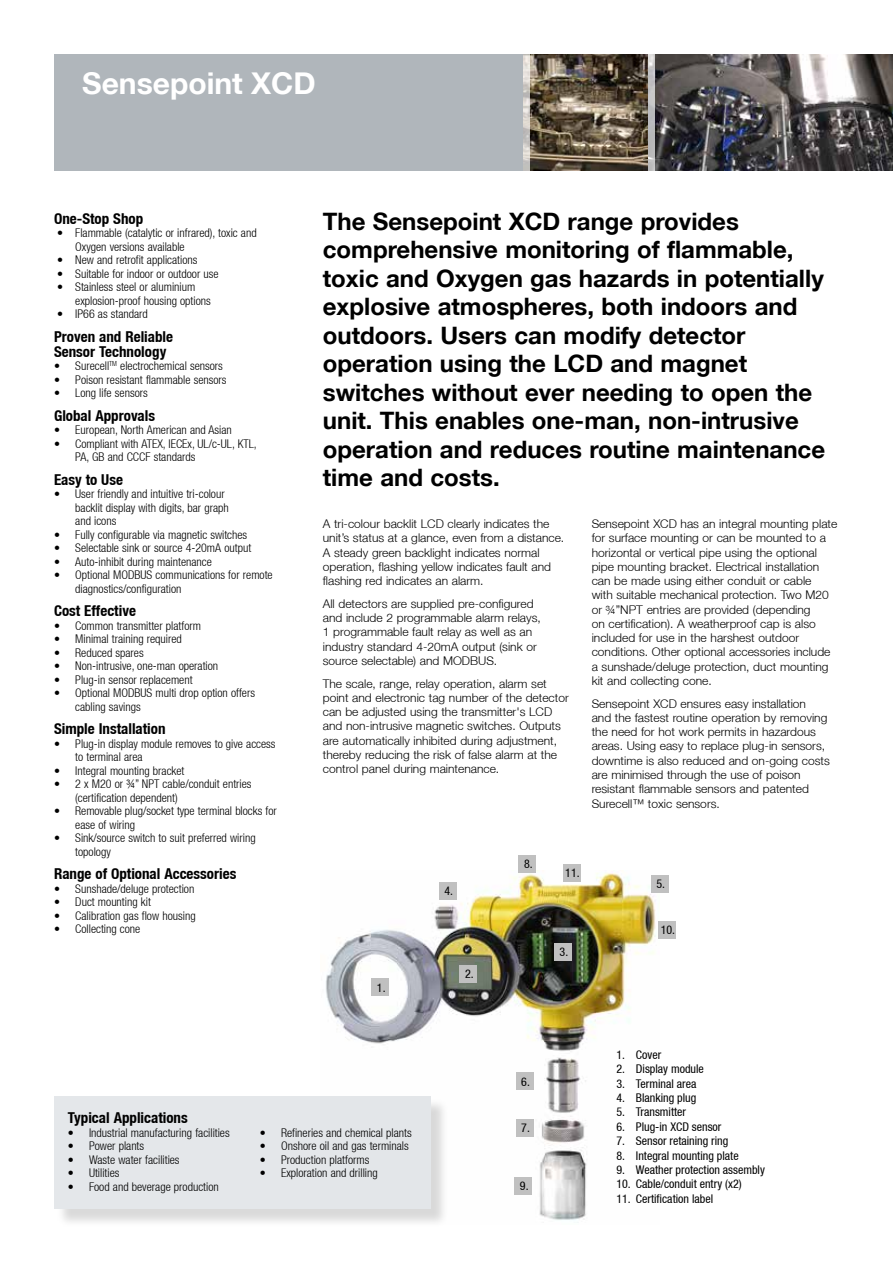
<style>
.page{position:relative;width:893px;height:1263px;background:#fff}
.page>*{position:absolute;margin:0;border:0;box-sizing:border-box;transform-origin:0 0}
.t1{font:700 30px "Helvetica Neue LT";color:#fff}
.t2{font:700 24px/28.5px "Helvetica Neue LT";color:#000}
.t3{font:700 condensed 15px/15px "Helvetica Neue LT";color:#000}
.t4{font:300 12px/14.2px "Helvetica Neue LT";color:#000}
.t5{font:300 condensed 12px/13.5px "Helvetica Neue LT";color:#000}
.t6{font:condensed 12px "Helvetica Neue LT";color:#000}
</style>
<div class="page">
<img style="left:326px;top:870px;width:333px;height:353px">
<div style="left:54px;top:54px;width:839px;height:116px;background:#b0b6bb"></div>
<img style="left:530px;top:54px;width:118px;height:116px">
<img style="left:655px;top:54px;width:238px;height:116px">
<svg style="left:523px;top:54px;width:7px;height:117px"></svg>
<svg style="left:648px;top:54px;width:7px;height:117px"></svg>
<div style="left:371px;top:979px;width:18px;height:17px;background:#c0c0c0"></div>
<div style="left:459px;top:965px;width:18px;height:17px;background:#c0c0c0"></div>
<div style="left:554px;top:943px;width:18px;height:18px;background:#c0c0c0"></div>
<div style="left:439px;top:882px;width:17px;height:17px;background:#c0c0c0"></div>
<div style="left:519px;top:855px;width:17px;height:18px;background:#c0c0c0"></div>
<div style="left:514px;top:1177px;width:18px;height:18px;background:#c0c0c0"></div>
<div style="left:658px;top:921px;width:18px;height:18px;background:#c0c0c0"></div>
<div style="left:563px;top:864px;width:17px;height:17px;background:#c0c0c0"></div>
<div style="left:651px;top:875px;width:17px;height:17px;background:#c0c0c0"></div>
<div style="left:516px;top:1073px;width:17px;height:17px;background:#c0c0c0"></div>
<div style="left:516px;top:1119px;width:17px;height:17px;background:#c0c0c0"></div>
<div style="left:57px;top:1098px;width:392px;height:129px;background:#000;opacity:.15"></div>
<div style="left:54px;top:1096px;width:377px;height:113px;background:#e4e7ea"></div>
<h1 class="t1" style="left:82px;top:65px;width:235px">Sensepoint XCD</h1>
<p class="t3" style="left:54px;top:211px;width:91px">One-Stop Shop</p>
<p class="t5" style="left:75px;top:226px;width:183px;text-indent:-18px">• Flammable (catalytic or infrared), toxic and<br>Oxygen versions available</p>
<p class="t5" style="left:57px;top:253px;width:142px">• New and retrofit applications</p>
<p class="t5" style="left:57px;top:267px;width:163px">• Suitable for indoor or outdoor use</p>
<p class="t5" style="left:75px;top:280px;width:137px;text-indent:-18px">• Stainless steel or aluminium explosion-proof housing options</p>
<p class="t5" style="left:57px;top:307px;width:92px">• IP66 as standard</p>
<p class="t3" style="left:54px;top:329px;width:121px">Proven and Reliable<br>Sensor Technology</p>
<p class="t5" style="left:54px;top:359px;width:170px">• Surecell<sup>TM</sup> electrochemical sensors</p>
<p class="t5" style="left:54px;top:373px;width:174px">• Poison resistant flammable sensors</p>
<p class="t5" style="left:54px;top:386px;width:95px">• Long life sensors</p>
<p class="t3" style="left:54px;top:408px;width:102px">Global Approvals</p>
<p class="t5" style="left:54px;top:423px;width:179px">• European, North American and Asian</p>
<p class="t5" style="left:75px;top:437px;width:183px;text-indent:-21px">• Compliant with ATEX, IECEx, UL/c-UL, KTL,<br>PA, GB and CCCF standards</p>
<p class="t3" style="left:54px;top:472px;width:70px">Easy to Use</p>
<p class="t5" style="left:75px;top:487px;width:155px;text-indent:-21px">• User friendly and intuitive tri-colour backlit display with digits, bar graph and icons</p>
<p class="t5" style="left:54px;top:528px;width:195px">• Fully configurable via magnetic switches</p>
<p class="t5" style="left:54px;top:541px;width:199px">• Selectable sink or source 4-20mA output</p>
<p class="t5" style="left:54px;top:555px;width:159px">• Auto-inhibit during maintenance</p>
<p class="t5" style="left:75px;top:568px;width:199px;text-indent:-21px">• Optional MODBUS communications for remote diagnostics/configuration</p>
<p class="t3" style="left:54px;top:603px;width:83px">Cost Effective</p>
<p class="t5" style="left:54px;top:619px;width:149px">• Common transmitter platform</p>
<p class="t5" style="left:54px;top:632px;width:129px">• Minimal training required</p>
<p class="t5" style="left:54px;top:646px;width:91px">• Reduced spares</p>
<p class="t5" style="left:54px;top:659px;width:166px">• Non-intrusive, one-man operation</p>
<p class="t5" style="left:54px;top:673px;width:140px">• Plug-in sensor replacement</p>
<p class="t5" style="left:75px;top:686px;width:181px;text-indent:-21px">• Optional MODBUS multi drop option offers cabling savings</p>
<p class="t3" style="left:54px;top:721px;width:113px">Simple Installation</p>
<p class="t5" style="left:75px;top:737px;width:202px;text-indent:-21px">• Plug-in display module removes to give access to terminal area</p>
<p class="t5" style="left:54px;top:764px;width:132px">• Integral mounting bracket</p>
<p class="t5" style="left:75px;top:777px;width:178px;text-indent:-21px">• 2 x M20 or ¾” NPT cable/conduit entries (certification dependent)</p>
<p class="t5" style="left:75px;top:804px;width:203px;text-indent:-21px">• Removable plug/socket type terminal blocks for ease of wiring</p>
<p class="t5" style="left:75px;top:831px;width:182px;text-indent:-21px">• Sink/source switch to suit preferred wiring topology</p>
<p class="t3" style="left:54px;top:866px;width:184px">Range of Optional Accessories</p>
<p class="t5" style="left:54px;top:882px;width:142px">• Sunshade/deluge protection</p>
<p class="t5" style="left:54px;top:895px;width:98px">• Duct mounting kit</p>
<p class="t5" style="left:54px;top:909px;width:143px">• Calibration gas flow housing</p>
<p class="t5" style="left:54px;top:922px;width:88px">• Collecting cone</p>
<p class="t2" style="left:323px;top:206px;width:504px">The Sensepoint XCD range provides comprehensive monitoring of flammable, toxic and Oxygen gas hazards in potentially explosive atmospheres, both indoors and outdoors. Users can modify detector operation using the LCD and magnet switches without ever needing to open the unit. This enables one-man, non-intrusive operation and reduces routine maintenance time and costs.</p>
<p class="t4" style="left:323px;top:516px;width:243px">A tri-colour backlit LCD clearly indicates the unit’s status at a glance, even from a distance.<br>A steady green backlight indicates normal operation, flashing yellow indicates fault and flashing red indicates an alarm.</p>
<p class="t4" style="left:323px;top:596px;width:219px">All detectors are supplied pre-configured and include 2 programmable alarm relays, 1 programmable fault relay as well as an industry standard 4-20mA output (sink or source selectable) and MODBUS.</p>
<p class="t4" style="left:323px;top:676px;width:247px">The scale, range, relay operation, alarm set point and electronic tag number of the detector can be adjusted using the transmitter's LCD and non-intrusive magnetic switches. Outputs are automatically inhibited during adjustment, thereby reducing the risk of false alarm at the control panel during maintenance.</p>
<p class="t4" style="left:592px;top:516px;width:247px">Sensepoint XCD has an integral mounting plate for surface mounting or can be mounted to a horizontal or vertical pipe using the optional pipe mounting bracket. Electrical installation can be made using either conduit or cable<br>with suitable mechanical protection. Two M20 or ¾”NPT entries are provided (depending<br>on certification). A weatherproof cap is also included for use in the harshest outdoor conditions. Other optional accessories include a sunshade/deluge protection, duct mounting kit and collecting cone.</p>
<p class="t4" style="left:592px;top:696px;width:240px">Sensepoint XCD ensures easy installation<br>and the fastest routine operation by removing the need for hot work permits in hazardous areas. Using easy to replace plug-in sensors, downtime is also reduced and on-going costs are minimised through the use of poison resistant flammable sensors and patented Surecell™ toxic sensors.</p>
<p class="t6" style="left:377px;top:980px;width:10px">1.</p>
<p class="t6" style="left:444px;top:884px;width:10px">4.</p>
<p class="t6" style="left:465px;top:966px;width:10px">2.</p>
<p class="t6" style="left:524px;top:857px;width:10px">8.</p>
<p class="t6" style="left:565px;top:866px;width:16px">11.</p>
<p class="t6" style="left:560px;top:945px;width:10px">3.</p>
<p class="t6" style="left:656px;top:877px;width:10px">5.</p>
<p class="t6" style="left:661px;top:923px;width:16px">10.</p>
<p class="t3" style="left:68px;top:1110px;width:121px">Typical Applications</p>
<p class="t5" style="left:68px;top:1126px;width:163px">• Industrial manufacturing facilities</p>
<p class="t5" style="left:68px;top:1139px;width:78px">• Power plants</p>
<p class="t5" style="left:68px;top:1153px;width:113px">• Waste water facilities</p>
<p class="t5" style="left:68px;top:1166px;width:53px">• Utilities</p>
<p class="t5" style="left:68px;top:1180px;width:152px">• Food and beverage production</p>
<p class="t5" style="left:260px;top:1126px;width:154px">• Refineries and chemical plants</p>
<p class="t5" style="left:260px;top:1139px;width:150px">• Onshore oil and gas terminals</p>
<p class="t5" style="left:260px;top:1153px;width:111px">• Production platforms</p>
<p class="t5" style="left:260px;top:1166px;width:119px">• Exploration and drilling</p>
<p class="t6" style="left:521px;top:1074px;width:10px">6.</p>
<p class="t6" style="left:521px;top:1121px;width:10px">7.</p>
<p class="t6" style="left:520px;top:1179px;width:10px">9.</p>
<p class="t6" style="left:616px;top:1047px;width:46px">1. Cover</p>
<p class="t6" style="left:616px;top:1062px;width:89px">2. Display module</p>
<p class="t6" style="left:616px;top:1076px;width:81px">3. Terminal area</p>
<p class="t6" style="left:616px;top:1091px;width:81px">4. Blanking plug</p>
<p class="t6" style="left:616px;top:1105px;width:71px">5. Transmitter</p>
<p class="t6" style="left:616px;top:1119px;width:107px">6. Plug-in XCD sensor</p>
<p class="t6" style="left:616px;top:1134px;width:113px">7. Sensor retaining ring</p>
<p class="t6" style="left:616px;top:1148px;width:124px">8. Integral mounting plate</p>
<p class="t6" style="left:616px;top:1163px;width:150px">9. Weather protection assembly</p>
<p class="t6" style="left:616px;top:1177px;width:127px">10. Cable/conduit entry (x2)</p>
<p class="t6" style="left:616px;top:1191px;width:98px">11. Certification label</p>
</div>
